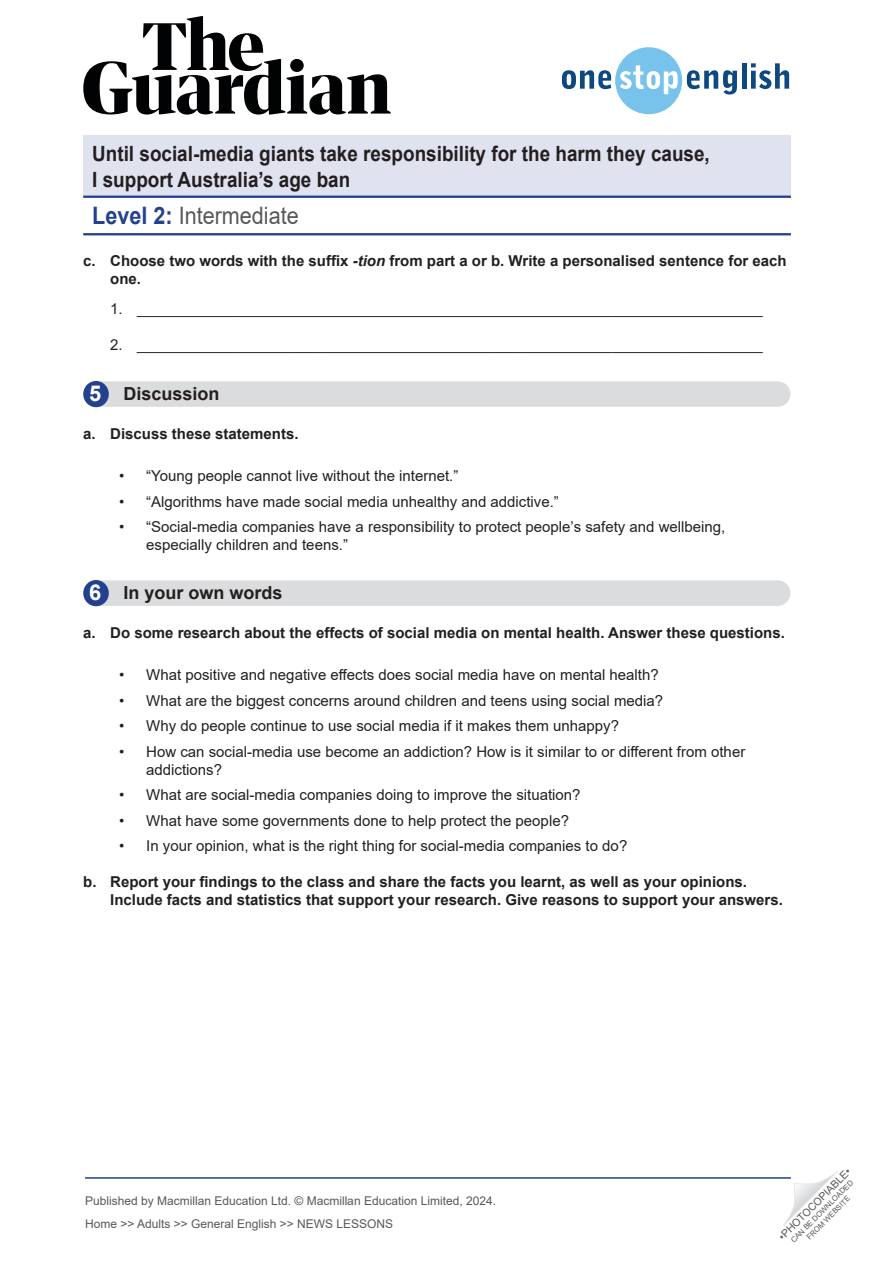
<style>
.page{position:relative;width:893px;height:1263px;background:#fff}
.page>*{position:absolute;margin:0;border:0;box-sizing:border-box;transform-origin:0 0}
.t1{font:24px "Arial";color:#58585a;scale:.9 1}
.t2{font:700 21px/25.2px "Arial";color:#231f20;scale:.9 1}
.t3{font:700 18px "Arial";color:#231f20}
.t4{font:15px/18px "Arial";color:#231f20}
.t5{font:700 15px/18px "Arial";color:#231f20}
.t6{font:12px/23px "Arial";color:#57585a}
.t7{font:10.5px "Arial";color:#57585a}
.t8{font:7.5px/9px "Arial";color:#57585a;text-align:center}
.s1{font-weight:700;color:#23418f}
.s2{font-style:italic}
.s3{font-size:21.9px;color:#fff}
</style>
<div class="page">
<svg style="left:783px;top:1171px;width:55px;height:55px"></svg>
<svg style="left:83px;top:16px;width:308px;height:99px"></svg>
<svg style="left:562px;top:47px;width:175px;height:67px"></svg>
<hr style="left:742px;top:63px;width:4px;height:26px;background:#0e4880">
<svg style="left:751px;top:63px;width:38px;height:26px"></svg>
<hr style="left:85px;top:1177px;width:706px;height:2px;background:#23418f">
<hr style="left:83px;top:233px;width:708px;height:2px;background:#23418f">
<div style="left:83px;top:136px;width:708px;height:61px;background:#e0e2ef"></div>
<hr style="left:83px;top:196px;width:708px;height:2px;background:#23418f">
<div style="left:85px;top:381px;width:705px;height:26px;background:#dbdcdd;border-radius:13px"></div>
<div style="left:83px;top:381px;width:26px;height:26px;background:#23418f;border-radius:50%"></div>
<div style="left:85px;top:580px;width:705px;height:26px;background:#dbdcdd;border-radius:13px"></div>
<div style="left:83px;top:580px;width:26px;height:26px;background:#23418f;border-radius:50%"></div>
<h2 class="t2" style="left:92px;top:142px;width:688px">Until social-media giants take responsibility for the harm they cause,<br>I support Australia’s age ban</h2>
<h1 class="t1" style="left:92px;top:199px;width:231px"><span class="s1">Level 2:</span> Intermediate</h1>
<p class="t5" style="left:110px;top:252px;width:678px;text-indent:-27px">c. Choose two words with the suffix <span class="s2">-tion</span> from part a or b. Write a personalised sentence for each one.</p>
<p class="t4" style="left:110px;top:299px;width:654px">1. ___________________________________________________________________________</p>
<p class="t4" style="left:110px;top:335px;width:654px">2. ___________________________________________________________________________</p>
<p class="t3" style="left:89px;top:382px;width:132px"><span class="s3">5</span> Discussion</p>
<p class="t5" style="left:83px;top:425px;width:217px">a. Discuss these statements.</p>
<p class="t4" style="left:119px;top:467px;width:341px">• “Young people cannot live without the internet.”</p>
<p class="t4" style="left:119px;top:492px;width:441px">• “Algorithms have made social media unhealthy and addictive.”</p>
<p class="t4" style="left:146px;top:518px;width:581px;text-indent:-27px">• “Social-media companies have a responsibility to protect people’s safety and wellbeing, especially children and teens.”</p>
<p class="t3" style="left:89px;top:581px;width:195px"><span class="s3">6</span> In your own words</p>
<p class="t5" style="left:83px;top:624px;width:703px">a. Do some research about the effects of social media on mental health. Answer these questions.</p>
<p class="t4" style="left:119px;top:666px;width:541px">• What positive and negative effects does social media have on mental health?</p>
<p class="t4" style="left:119px;top:691px;width:545px">• What are the biggest concerns around children and teens using social media?</p>
<p class="t4" style="left:119px;top:717px;width:501px">• Why do people continue to use social media if it makes them unhappy?</p>
<p class="t4" style="left:146px;top:742px;width:601px;text-indent:-27px">• How can social-media use become an addiction? How is it similar to or different from other addictions?</p>
<p class="t4" style="left:119px;top:786px;width:463px">• What are social-media companies doing to improve the situation?</p>
<p class="t4" style="left:119px;top:811px;width:451px">• What have some governments done to help protect the people?</p>
<p class="t4" style="left:119px;top:837px;width:510px">• In your opinion, what is the right thing for social-media companies to do?</p>
<p class="t5" style="left:110px;top:874px;width:674px;text-indent:-27px">b. Report your findings to the class and share the facts you learnt, as well as your opinions.<br>Include facts and statistics that support your research. Give reasons to support your answers.</p>
<p class="t6" style="left:85px;top:1189px;width:413px">Published by Macmillan Education Ltd. © Macmillan Education Limited, 2024.<br>Home &gt;&gt; Adults &gt;&gt; General English &gt;&gt; NEWS LESSONS</p>
<p class="t7" style="left:775px;top:1233px;width:99px;rotate:-45deg">•PHOTOCOPIABLE•</p>
<p class="t8" style="left:789px;top:1238px;width:86px;rotate:-45deg">CAN BE DOWNLOADED<br>FROM WEBSITE</p>
</div>
